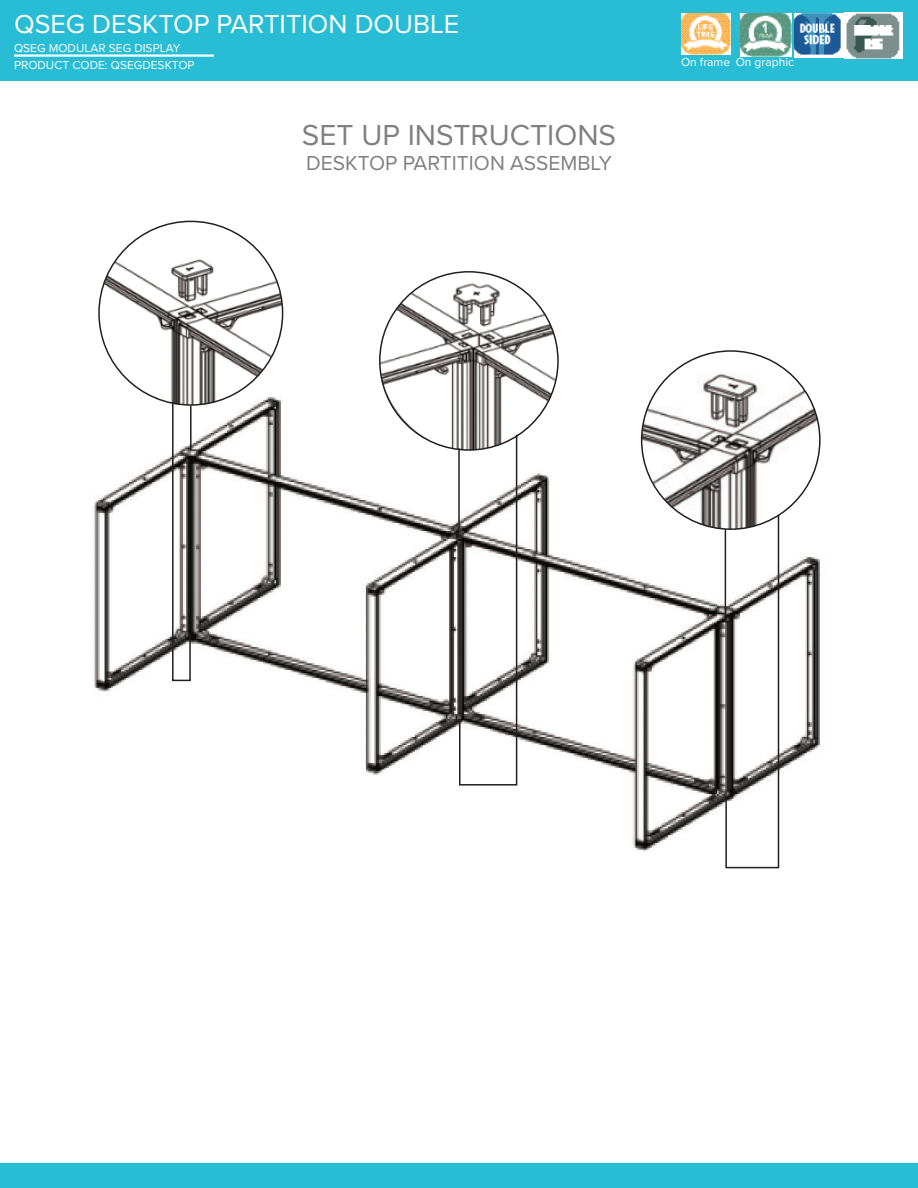
<style>
.page{position:relative;width:918px;height:1188px;background:#fff}
.page>*{position:absolute;margin:0;border:0;box-sizing:border-box;transform-origin:0 0}
.t1{font:30px "Proxima Nova";color:#808083}
.t2{font:27px "Proxima Nova";color:#fff}
.t3{font:21px "Proxima Nova";color:#808083}
.t4{font:12px "Proxima Nova";color:#fff}
</style>
<div class="page">
<div style="left:0;top:0;width:918px;height:81px;background:#29bdd5"></div>
<hr style="left:14px;top:54px;width:200px;height:3px;background:#fff">
<img style="left:682px;top:14px;width:49px;height:41px">
<img style="left:740px;top:14px;width:51px;height:42px">
<img style="left:795px;top:13px;width:107px;height:45px">
<img style="left:93px;top:345px;width:727px;height:507px">
<div style="left:0;top:1164px;width:918px;height:24px;background:#29bdd5"></div>
<img style="left:99px;top:221px;width:184px;height:184px;border-radius:92px">
<svg style="left:171px;top:401px;width:21px;height:281px"></svg>
<img style="left:380px;top:272px;width:178px;height:178px;border-radius:89px">
<svg style="left:458px;top:433px;width:60px;height:353px"></svg>
<img style="left:642px;top:351px;width:178px;height:178px;border-radius:89px">
<svg style="left:725px;top:513px;width:55px;height:356px"></svg>
<h2 class="t2" style="left:14px;top:4px;width:447px">QSEG DESKTOP PARTITION DOUBLE</h2>
<p class="t4" style="left:14px;top:56px;width:182px">PRODUCT CODE: QSEGDESKTOP</p>
<p class="t4" style="left:14px;top:39px;width:168px">QSEG MODULAR SEG DISPLAY</p>
<h1 class="t1" style="left:302px;top:113px;width:316px">SET UP INSTRUCTIONS</h1>
<h3 class="t3" style="left:306px;top:148px;width:307px">DESKTOP PARTITION ASSEMBLY</h3>
<p class="t4" style="left:681px;top:53px;width:114px">On frame On graphic</p>
</div>
